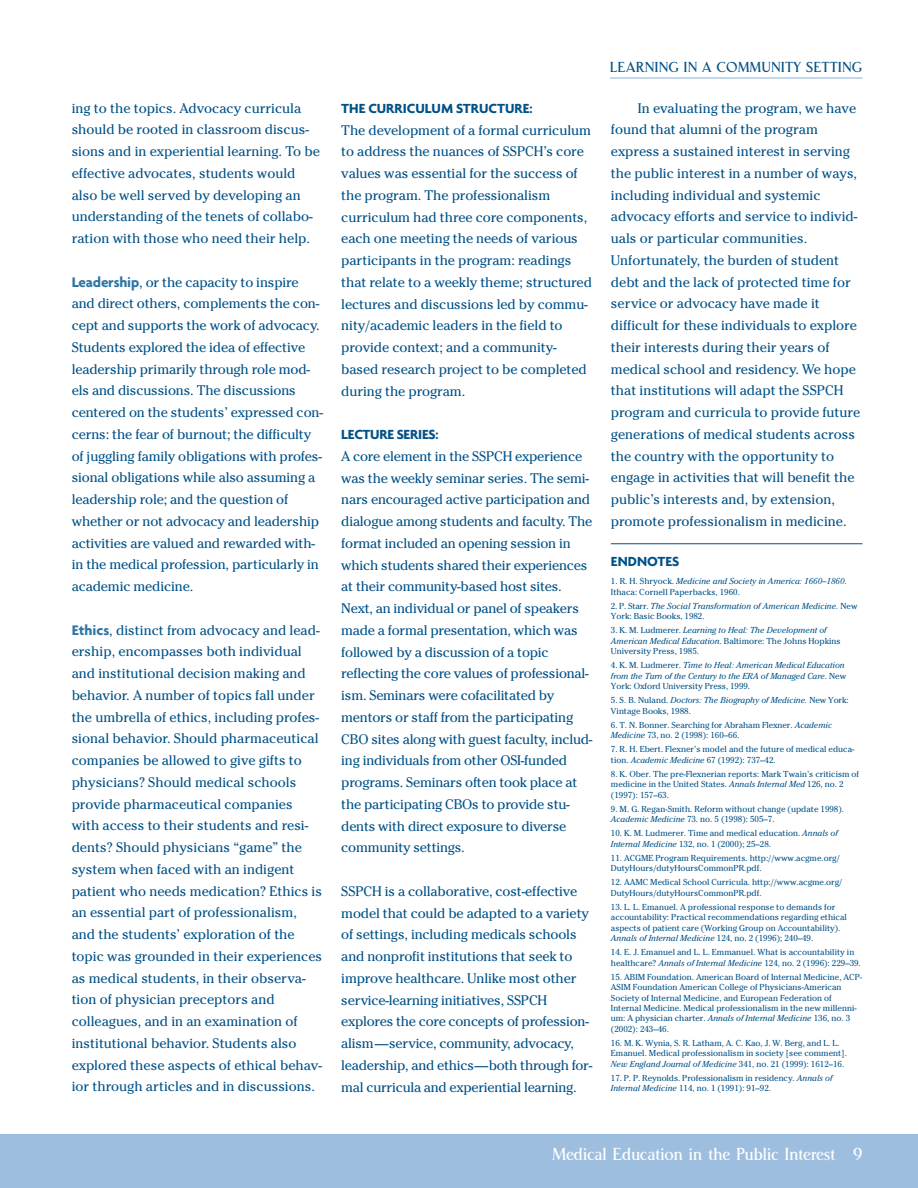
<style>
.page{position:relative;width:918px;height:1188px;background:#fff}
.page>*{position:absolute;margin:0;border:0;box-sizing:border-box;transform-origin:0 0}
.t1{font:18px "Central Station";letter-spacing:-.03em;color:#fff}
.t2{font:15px "Central Station";color:#005187}
.t3{font:700 14.25px "Agenda";color:#005187}
.t4{font:13.8px/21.8px "Cheltenham";letter-spacing:-.005em;color:#005187}
.t5{font:8.7px/10.5px "Cheltenham";color:#005187}
.t6{font:italic 8.7px/10.5px "Cheltenham";color:#005187}
.s1{font-family:"Agenda";font-weight:700;font-size:15px;color:#2f75a5}
.s2{font-style:italic}
.s3{font-style:normal}
</style>
<div class="page">
<div style="left:0;top:1134px;width:918px;height:54px;background:#9dbedf"></div>
<hr style="left:610px;top:78px;width:252px;height:1px;background:#86b2d9">
<hr style="left:611px;top:544px;width:251px;height:1px;background:#005187">
<p class="t4" style="left:72px;top:98px;width:250px">ing to the topics. Advocacy curricula should be rooted in classroom discus&shy;sions and in experiential learning. To be effective advocates, students would also be well served by developing an understanding of the tenets of collabo&shy;ration with those who need their help.</p>
<p class="t4" style="left:72px;top:272px;width:253px"><span class="s1">Leadership</span>, or the capacity to inspire and direct others, complements the con&shy;cept and supports the work of advocacy.<br>Students explored the idea of effective leadership primarily through role mod&shy;els and discussions. The discussions centered on the students’ expressed con&shy;cerns: the fear of burnout; the difficulty of juggling family obligations with profes&shy;sional obligations while also assuming a leadership role; and the question of whether or not advocacy and leadership activities are valued and rewarded with&shy;in the medical profession, particularly in academic medicine.</p>
<p class="t4" style="left:72px;top:620px;width:252px"><span class="s1">Ethics</span>, distinct from advocacy and lead&shy;ership, encompasses both individual and institutional decision making and behavior. A number of topics fall under the umbrella of ethics, including profes&shy;sional behavior. Should pharmaceutical companies be allowed to give gifts to physicians? Should medical schools provide pharmaceutical companies with access to their students and resi&shy;dents? Should physicians “game” the system when faced with an indigent patient who needs medication? Ethics is an essential part of professionalism, and the students’ exploration of the topic was grounded in their experiences as medical students, in their observa&shy;tion of physician preceptors and colleagues, and in an examination of institutional behavior. Students also explored these aspects of ethical behav&shy;ior through articles and in discussions.</p>
<p class="t3" style="left:341px;top:102px;width:193px">THE CURRICULUM STRUCTURE:</p>
<p class="t4" style="left:341px;top:120px;width:252px">The development of a formal curriculum to address the nuances of SSPCH’s core values was essential for the success of the program. The professionalism curriculum had three core components, each one meeting the needs of various participants in the program: readings that relate to a weekly theme; structured lectures and discussions led by commu&shy;nity/academic leaders in the field to provide context; and a community&shy;based research project to be completed during the program.</p>
<p class="t3" style="left:341px;top:429px;width:99px">LECTURE SERIES:</p>
<p class="t4" style="left:341px;top:447px;width:253px">A core element in the SSPCH experience was the weekly seminar series. The semi&shy;nars encouraged active participation and dialogue among students and faculty. The format included an opening session in which students shared their experiences at their community-based host sites.<br>Next, an individual or panel of speakers made a formal presentation, which was followed by a discussion of a topic reflecting the core values of professional&shy;ism. Seminars were cofacilitated by mentors or staff from the participating CBO sites along with guest faculty, includ&shy;ing individuals from other OSI-funded programs. Seminars often took place at the participating CBOs to provide stu&shy;dents with direct exposure to diverse community settings.</p>
<p class="t4" style="left:341px;top:882px;width:253px">SSPCH is a collaborative, cost-effective model that could be adapted to a variety of settings, including medicals schools and nonprofit institutions that seek to improve healthcare. Unlike most other service-learning initiatives, SSPCH explores the core concepts of profession&shy;alism—service, community, advocacy, leadership, and ethics—both through for&shy;mal curricula and experiential learning.</p>
<p class="t2" style="left:610px;top:62px;width:254px">LEARNING IN A COMMUNITY SETTING</p>
<p class="t4" style="left:611px;top:98px;width:251px;text-indent:27px">In evaluating the program, we have found that alumni of the program express a sustained interest in serving the public interest in a number of ways, including individual and systemic advocacy efforts and service to individ&shy;uals or particular communities.<br>Unfortunately, the burden of student debt and the lack of protected time for service or advocacy have made it difficult for these individuals to explore their interests during their years of medical school and residency. We hope that institutions will adapt the SSPCH program and curricula to provide future generations of medical students across the country with the opportunity to engage in activities that will benefit the public’s interests and, by extension, promote professionalism in medicine.</p>
<p class="t3" style="left:611px;top:555px;width:70px">ENDNOTES</p>
<p class="t5" style="left:611px;top:577px;width:237px">1. R. H. Shryock. <span class="s2">Medicine and Society in America: 1660–1860</span>.<br>Ithaca: Cornell Paperbacks, 1960.</p>
<p class="t6" style="left:611px;top:601px;width:248px"><span class="s3">2. P. Starr.</span> The Social Transformation of American Medicine. <span class="s3">New<br>York: Basic Books, 1982.</span></p>
<p class="t5" style="left:611px;top:626px;width:231px">3. K. M. Ludmerer. <span class="s2">Learning to Heal: The Development of<br>American Medical Education</span>. Baltimore: The Johns Hopkins<br>University Press, 1985.</p>
<p class="t6" style="left:611px;top:661px;width:237px"><span class="s3">4. K. M. Ludmerer.</span> Time to Heal: American Medical Education from the Turn of the Century to the ERA of Managed Care<span class="s3">. New<br>York: Oxford University Press, 1999.</span></p>
<p class="t5" style="left:611px;top:696px;width:239px">5. S. B. Nuland. <span class="s2">Doctors: The Biography of Medicine.</span> New York:<br>Vintage Books, 1988.</p>
<p class="t5" style="left:611px;top:720px;width:223px">6. T. N. Bonner. Searching for Abraham Flexner. <span class="s2">Academic<br>Medicine</span> 73, no. 2 (1998): 160–66.</p>
<p class="t5" style="left:611px;top:745px;width:245px">7. R. H. Ebert. Flexner’s model and the future of medical educa&shy;tion. <span class="s2">Academic Medicine</span> 67 (1992): 737–42.</p>
<p class="t5" style="left:611px;top:769px;width:250px">8. K. Ober. The pre-Flexnerian reports: Mark Twain’s criticism of medicine in the United States. <span class="s2">Annals Internal Med</span> 126, no. 2 (1997): 157–63.</p>
<p class="t5" style="left:611px;top:804px;width:235px">9. M. G. Regan-Smith. Reform without change (update 1998).<br><span class="s2">Academic Medicine</span> 73. no. 5 (1998): 505–7.</p>
<p class="t5" style="left:611px;top:829px;width:228px">10. K. M. Ludmerer. Time and medical education. <span class="s2">Annals of<br>Internal Medicine</span> 132, no. 1 (2000); 25–28.</p>
<p class="t5" style="left:611px;top:853px;width:230px">11. ACGME Program Requirements. http://www.acgme.org/<br>DutyHours/dutyHoursCommonPR.pdf.</p>
<p class="t5" style="left:611px;top:878px;width:233px">12. AAMC Medical School Curricula. http://www.acgme.org/<br>DutyHours/dutyHoursCommonPR.pdf.</p>
<p class="t5" style="left:611px;top:902px;width:238px">13. L. L. Emanuel. A professional response to demands for accountability: Practical recommendations regarding ethical aspects of patient care (Working Group on Accountability).<br><span class="s2">Annals of Internal Medicine</span> 124, no. 2 (1996); 240–49.</p>
<p class="t5" style="left:611px;top:948px;width:251px">14. E. J. Emanuel and L. L. Emmanuel. What is accountability in healthcare? <span class="s2">Annals of Internal Medicine</span> 124, no. 2 (1996): 229–39.</p>
<p class="t5" style="left:611px;top:972px;width:253px">15. ABIM Foundation. American Board of Internal Medicine, ACP-ASIM Foundation American College of Physicians-American Society of Internal Medicine, and European Federation of Internal Medicine. Medical professionalism in the new millenni&shy;um: A physician charter. <span class="s2">Annals of Internal Medicine</span> 136, no. 3 (2002): 243–46.</p>
<p class="t5" style="left:611px;top:1038px;width:238px">16. M. K. Wynia, S. R. Latham, A. C. Kao, J. W. Berg, and L. L.<br>Emanuel. Medical professionalism in society [see comment].<br><span class="s2">New England Journal of Medicine</span> 341, no. 21 (1999): 1612–16.</p>
<p class="t5" style="left:611px;top:1073px;width:223px">17. P. P. Reynolds. Professionalism in residency. <span class="s2">Annals of<br>Internal Medicine</span> 114, no. 1 (1991): 91–92.</p>
<h1 class="t1" style="left:552px;top:1147px;width:312px">Medical Education in the Public Interest 9</h1>
</div>
